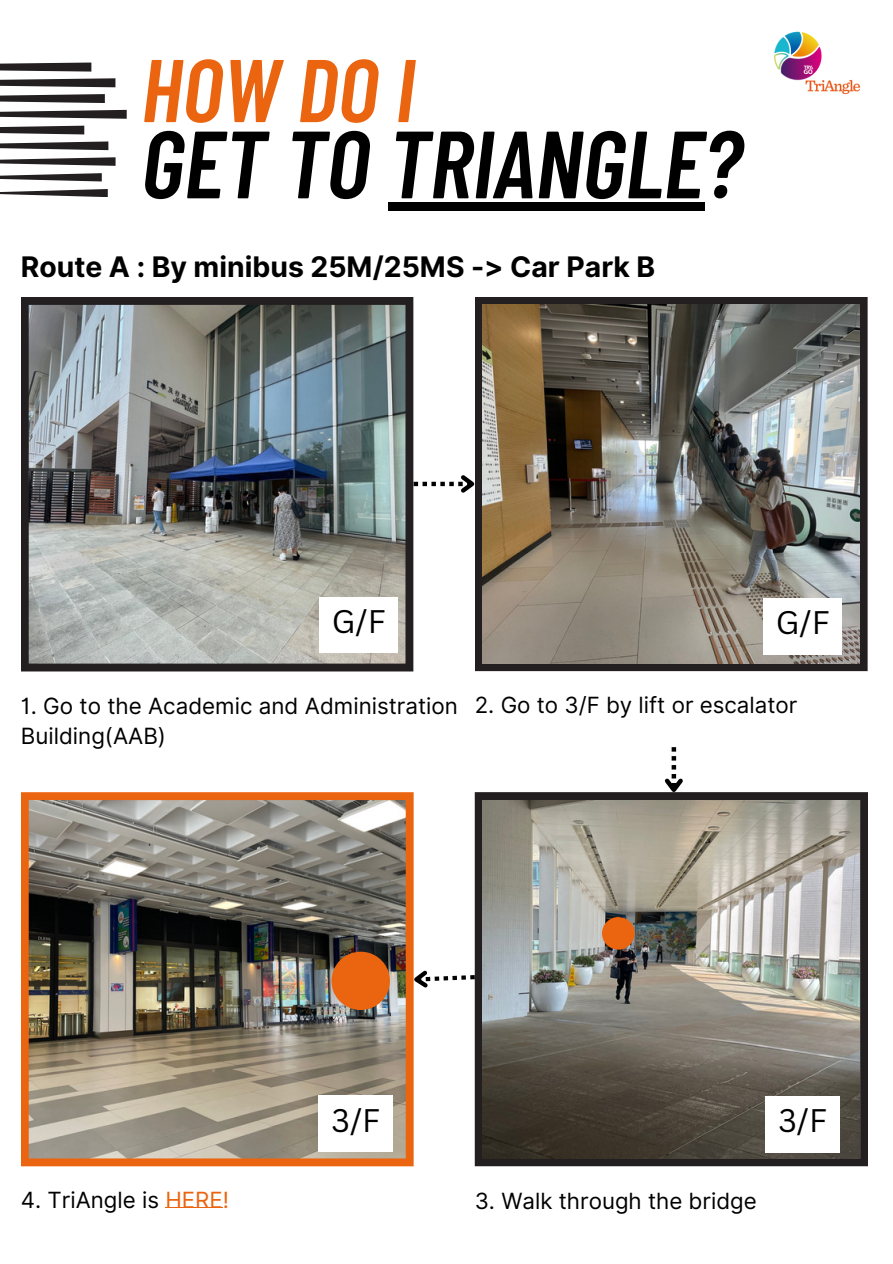
<style>
.page{position:relative;width:893px;height:1264px;background:#fff}
.page>*{position:absolute;margin:0;border:0;box-sizing:border-box;transform-origin:0 0}
.t1{font:italic 600 95.25px "Barlow Condensed";color:#000}
.t2{font:italic 600 88.8px "Barlow Condensed";color:#eb640f}
.t3{font:31.8px "Canva Sans";color:#000}
.t4{font:700 28.35px "Inter";color:#000}
.t5{font:22.35px/30.3px "Inter";color:#000}
.s1{color:#eb640f}
</style>
<div class="page">
<img style="left:773px;top:31px;width:88px;height:63px">
<svg style="left:0;top:62px;width:91px;height:10px"></svg>
<svg style="left:0;top:78px;width:115px;height:9px"></svg>
<svg style="left:0;top:94px;width:105px;height:9px"></svg>
<svg style="left:0;top:110px;width:127px;height:9px"></svg>
<svg style="left:0;top:126px;width:84px;height:8px"></svg>
<svg style="left:0;top:189px;width:108px;height:8px"></svg>
<svg style="left:0;top:173px;width:102px;height:8px"></svg>
<svg style="left:0;top:157px;width:115px;height:9px"></svg>
<svg style="left:0;top:141px;width:108px;height:9px"></svg>
<img style="left:21px;top:297px;width:392px;height:374px">
<svg style="left:475px;top:297px;width:392px;height:374px;background:#2b2727"></svg>
<svg style="left:413px;top:471px;width:66px;height:25px"></svg>
<svg style="left:474px;top:792px;width:393px;height:374px;background:#2f2b2b"></svg>
<svg style="left:660px;top:747px;width:26px;height:50px"></svg>
<img style="left:482px;top:305px;width:377px;height:358px">
<img style="left:482px;top:800px;width:377px;height:358px">
<hr style="left:165px;top:1206px;width:58px;height:1px;background:#eb640f">
<div style="left:319px;top:597px;width:79px;height:55px;background:#fff"></div>
<img style="left:21px;top:792px;width:392px;height:374px">
<svg style="left:409px;top:966px;width:66px;height:25px"></svg>
<svg style="left:331px;top:951px;width:59px;height:59px;background:#ca6323"></svg>
<div style="left:319px;top:1095px;width:74px;height:56px;background:#fff"></div>
<div style="left:388px;top:202px;width:316px;height:9px;background:#000"></div>
<svg style="left:602px;top:917px;width:32px;height:32px"></svg>
<div style="left:763px;top:598px;width:78px;height:56px;background:#fff"></div>
<div style="left:765px;top:1095px;width:74px;height:57px;background:#fff"></div>
<p class="t2" style="left:141px;top:33px;width:275px">HOW DO I</p>
<p class="t1" style="left:141px;top:103px;width:602px">GET TO TRIANGLE?</p>
<p class="t4" style="left:21px;top:250px;width:636px">Route A : By minibus 25M/25MS -&gt; Car Park B</p>
<p class="t3" style="left:332px;top:599px;width:55px">G/F</p>
<p class="t3" style="left:775px;top:600px;width:55px">G/F</p>
<p class="t5" style="left:21px;top:690px;width:438px">1. Go to the Academic and Administration<br>Building(AAB)</p>
<p class="t5" style="left:474px;top:690px;width:324px">2. Go to 3/F by lift or escalator</p>
<p class="t3" style="left:331px;top:1098px;width:50px">3/F</p>
<p class="t3" style="left:778px;top:1098px;width:50px">3/F</p>
<p class="t5" style="left:21px;top:1184px;width:210px">4. TriAngle is <span class="s1">HERE!</span></p>
<p class="t5" style="left:474px;top:1185px;width:283px">3. Walk through the bridge</p>
</div>
